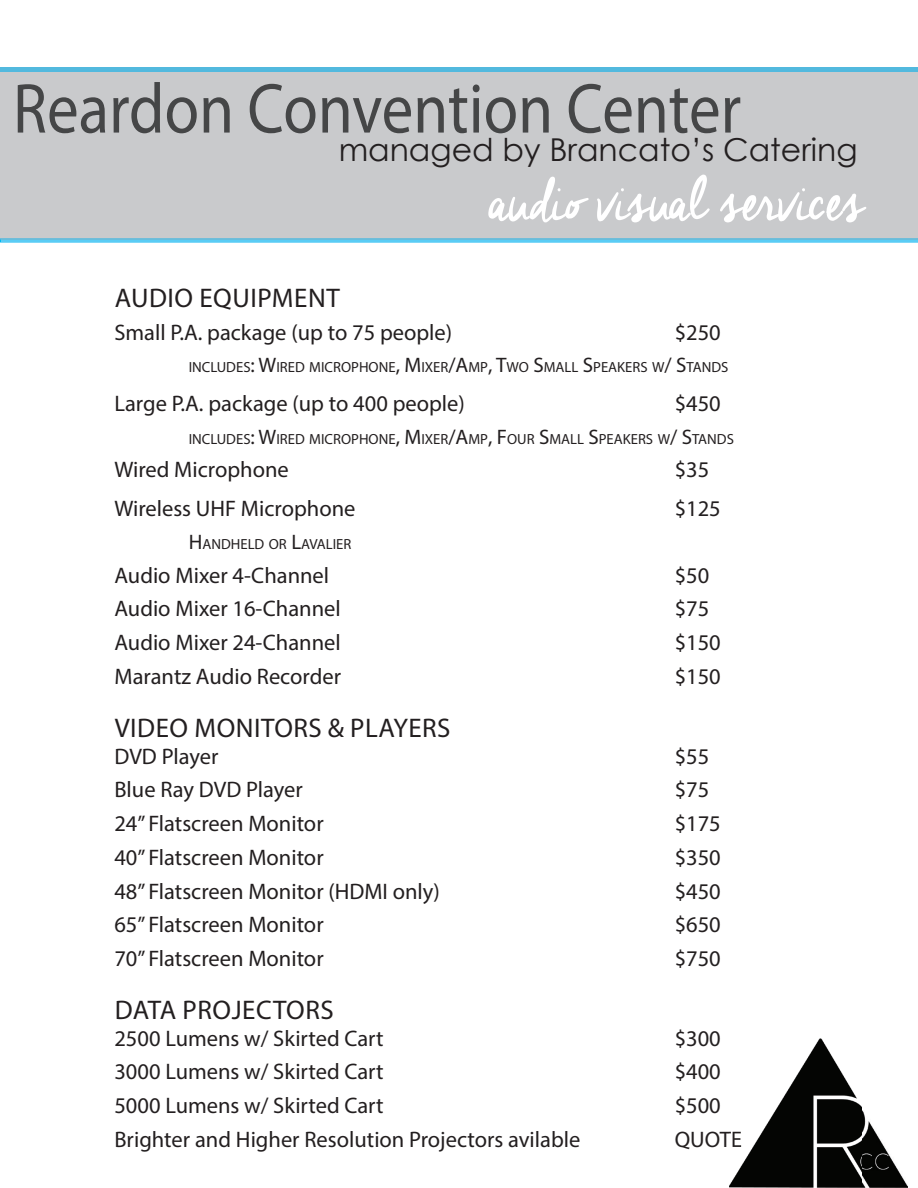
<style>
.page{position:relative;width:918px;height:1188px;background:#fff}
.page>*{position:absolute;margin:0;border:0;box-sizing:border-box;transform-origin:0 0}
.t1{font:73.5px "Cheddar Jack";letter-spacing:-.02em;color:#fff}
.t2{font:71.25px "Myriad Pro";color:#454647;scale:.88 1}
.t3{font:31.5px "Century Gothic";color:#231f20}
.t4{font:27px "Myriad Pro";letter-spacing:.02em;color:#231f20}
.t5{font:22.5px "Myriad Pro";color:#231f20}
.t6{font:14.7px "Myriad Pro";color:#231f20}
.s1{font-size:21px}
</style>
<div class="page">
<div style="left:0;top:68px;width:918px;height:172px;background:#c9cacc"></div>
<img style="left:729px;top:1039px;width:179px;height:149px">
<img style="left:729px;top:1131px;width:12px;height:21px">
<svg style="left:0;top:238px;width:918px;height:5px;background:#68c8ea"></svg>
<hr style="left:1px;top:68px;width:917px;height:4px;background:#52b9de">
<h2 class="t2" style="left:13px;top:65px;width:829px">Reardon Convention Center</h2>
<h3 class="t3" style="left:339px;top:128px;width:520px">managed by Brancato’s Catering</h3>
<h1 class="t1" style="left:488px;top:160px;width:377px">audio visual services</h1>
<p class="t4" style="left:115px;top:282px;width:227px">AUDIO EQUIPMENT</p>
<p class="t5" style="left:114px;top:318px;width:339px">Small P.A. package (up to 75 people)</p>
<p class="t5" style="left:675px;top:318px;width:48px">$250</p>
<p class="t6" style="left:189px;top:358px;width:541px">INCLUDES<span class="s1">: W</span>IRED MICROPHONE<span class="s1">, M</span>IXER<span class="s1">/A</span>MP<span class="s1">, T</span>WO <span class="s1">S</span>MALL <span class="s1">S</span>PEAKERS W<span class="s1">/ S</span>TANDS</p>
<p class="t5" style="left:114px;top:390px;width:352px">Large P.A. package (up to 400 people)</p>
<p class="t5" style="left:675px;top:390px;width:48px">$450</p>
<p class="t6" style="left:189px;top:430px;width:547px">INCLUDES<span class="s1">: W</span>IRED MICROPHONE<span class="s1">, M</span>IXER<span class="s1">/A</span>MP<span class="s1">, F</span>OUR <span class="s1">S</span>MALL <span class="s1">S</span>PEAKERS W<span class="s1">/ S</span>TANDS</p>
<p class="t5" style="left:114px;top:456px;width:176px">Wired Microphone</p>
<p class="t5" style="left:675px;top:456px;width:36px">$35</p>
<p class="t5" style="left:114px;top:495px;width:243px">Wireless UHF Microphone</p>
<p class="t5" style="left:675px;top:495px;width:48px">$125</p>
<p class="t6" style="left:189px;top:535px;width:164px"><span class="s1">H</span>ANDHELD OR <span class="s1">L</span>AVALIER</p>
<p class="t5" style="left:114px;top:561px;width:216px">Audio Mixer 4-Channel</p>
<p class="t5" style="left:675px;top:561px;width:36px">$50</p>
<p class="t5" style="left:114px;top:595px;width:228px">Audio Mixer 16-Channel</p>
<p class="t5" style="left:675px;top:595px;width:36px">$75</p>
<p class="t5" style="left:114px;top:629px;width:228px">Audio Mixer 24-Channel</p>
<p class="t5" style="left:675px;top:629px;width:48px">$150</p>
<p class="t5" style="left:114px;top:662px;width:228px">Marantz Audio Recorder</p>
<p class="t5" style="left:675px;top:662px;width:48px">$150</p>
<p class="t4" style="left:115px;top:711px;width:337px">VIDEO MONITORS &amp; PLAYERS</p>
<p class="t5" style="left:114px;top:742px;width:106px">DVD Player</p>
<p class="t5" style="left:675px;top:742px;width:36px">$55</p>
<p class="t5" style="left:114px;top:776px;width:190px">Blue Ray DVD Player</p>
<p class="t5" style="left:675px;top:776px;width:36px">$75</p>
<p class="t5" style="left:114px;top:810px;width:211px">24” Flatscreen Monitor</p>
<p class="t5" style="left:675px;top:810px;width:48px">$175</p>
<p class="t5" style="left:114px;top:843px;width:211px">40” Flatscreen Monitor</p>
<p class="t5" style="left:675px;top:843px;width:48px">$350</p>
<p class="t5" style="left:114px;top:877px;width:327px">48” Flatscreen Monitor (HDMI only)</p>
<p class="t5" style="left:675px;top:877px;width:48px">$450</p>
<p class="t5" style="left:114px;top:911px;width:211px">65” Flatscreen Monitor</p>
<p class="t5" style="left:675px;top:911px;width:48px">$650</p>
<p class="t5" style="left:114px;top:945px;width:211px">70” Flatscreen Monitor</p>
<p class="t5" style="left:675px;top:945px;width:48px">$750</p>
<p class="t4" style="left:115px;top:993px;width:221px">DATA PROJECTORS</p>
<p class="t5" style="left:114px;top:1024px;width:271px">2500 Lumens w/ Skirted Cart</p>
<p class="t5" style="left:675px;top:1024px;width:48px">$300</p>
<p class="t5" style="left:114px;top:1058px;width:271px">3000 Lumens w/ Skirted Cart</p>
<p class="t5" style="left:675px;top:1058px;width:48px">$400</p>
<p class="t5" style="left:114px;top:1092px;width:271px">5000 Lumens w/ Skirted Cart</p>
<p class="t5" style="left:675px;top:1092px;width:48px">$500</p>
<p class="t5" style="left:114px;top:1126px;width:467px">Brighter and Higher Resolution Projectors avilable</p>
<p class="t5" style="left:675px;top:1126px;width:69px">QUOTE</p>
</div>
